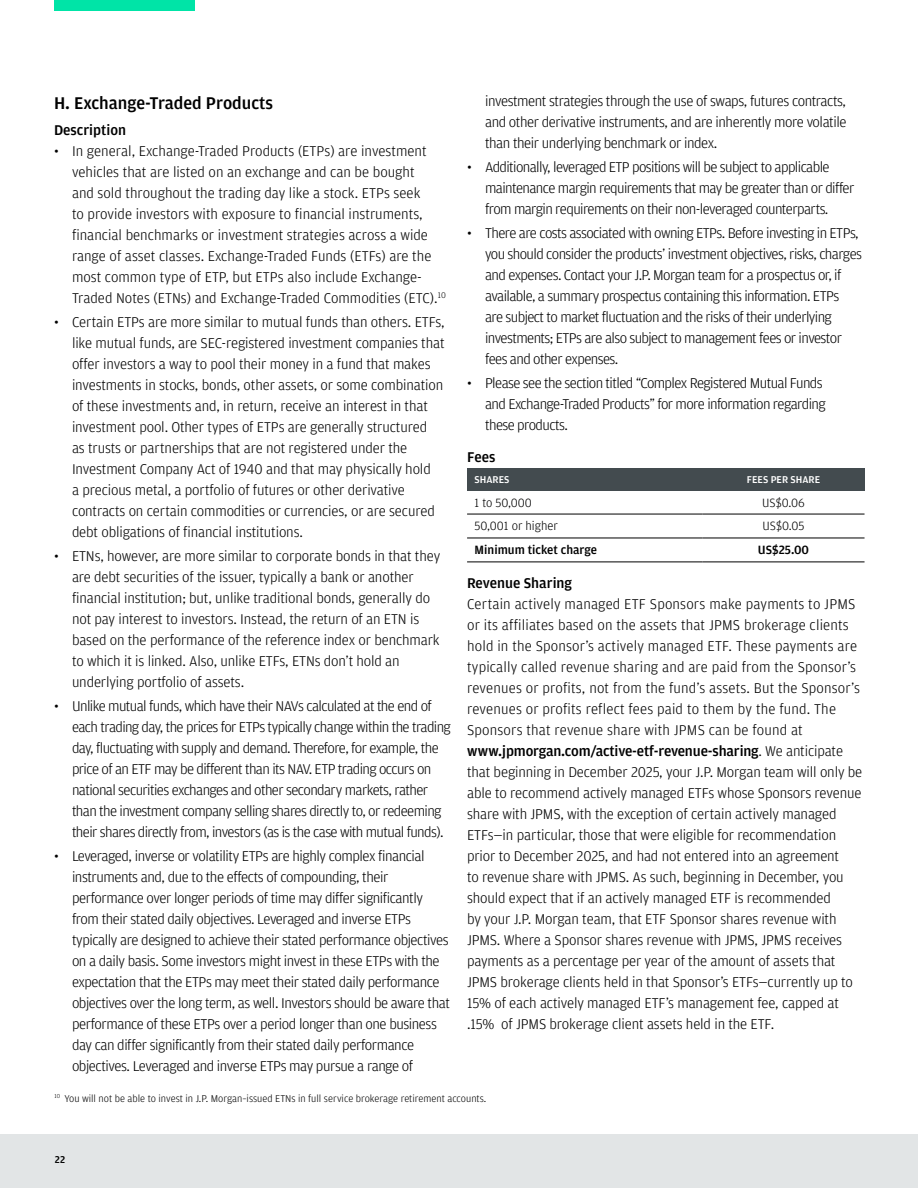
<style>
.page{position:relative;width:918px;height:1188px;background:#fff}
.page>*{position:absolute;margin:0;border:0;box-sizing:border-box;transform-origin:0 0}
.t1{font:500 18px "Amplitude";color:#000}
.t2{font:300 15px/21px "Amplitude";letter-spacing:-.01em;color:#000}
.t3{font:300 15px/21px "Amplitude";letter-spacing:-.04em;color:#000}
.t4{font:300 15px/21px "Amplitude";letter-spacing:-.03em;color:#000}
.t5{font:500 15px "Amplitude";color:#000}
.t6{font:300 12.75px "Amplitude";color:#000}
.t7{font:500 12.75px "Amplitude";color:#000}
.t8{font:300 10.5px "Amplitude";color:#000}
.t9{font:500 10.5px "Amplitude";color:#fff}
.t10{font:500 10.5px "Amplitude";color:#000}
.s1{font-weight:500}
</style>
<div class="page">
<hr style="left:467px;top:562px;width:236px;height:1px;background:#000">
<hr style="left:703px;top:562px;width:162px;height:1px;background:#000">
<hr style="left:467px;top:538px;width:236px;height:1px;background:#000">
<hr style="left:703px;top:538px;width:162px;height:1px;background:#000">
<hr style="left:467px;top:514px;width:236px;height:1px;background:#000">
<hr style="left:703px;top:514px;width:162px;height:1px;background:#000">
<div style="left:0;top:1134px;width:918px;height:54px;background:#e2e5e6"></div>
<div style="left:54px;top:0;width:140px;height:11px;background:#00e4a7"></div>
<div style="left:467px;top:468px;width:236px;height:22px;background:#434b4f"></div>
<div style="left:703px;top:468px;width:162px;height:22px;background:#434b4f"></div>
<h3 class="t1" style="left:54px;top:92px;width:221px">H. Exchange-Traded Products</h3>
<h4 class="t5" style="left:54px;top:121px;width:74px">Description</h4>
<p class="t2" style="left:72px;top:140px;width:375px;text-indent:-18px">• In general, Exchange-Traded Products (ETPs) are investment vehicles that are listed on an exchange and can be bought<br>and sold throughout the trading day like a stock. ETPs seek<br>to provide investors with exposure to financial instruments, financial benchmarks or investment strategies across a wide range of asset classes. Exchange-Traded Funds (ETFs) are the most common type of ETP, but ETPs also include Exchange-Traded Notes (ETNs) and Exchange-Traded Commodities (ETC).<sup>10</sup></p>
<p class="t2" style="left:72px;top:311px;width:374px;text-indent:-18px">• Certain ETPs are more similar to mutual funds than others. ETFs, like mutual funds, are SEC-registered investment companies that offer investors a way to pool their money in a fund that makes investments in stocks, bonds, other assets, or some combination of these investments and, in return, receive an interest in that investment pool. Other types of ETPs are generally structured<br>as trusts or partnerships that are not registered under the Investment Company Act of 1940 and that may physically hold<br>a precious metal, a portfolio of futures or other derivative contracts on certain commodities or currencies, or are secured debt obligations of financial institutions.</p>
<p class="t2" style="left:72px;top:545px;width:370px;text-indent:-18px">• ETNs, however, are more similar to corporate bonds in that they are debt securities of the issuer, typically a bank or another financial institution; but, unlike traditional bonds, generally do not pay interest to investors. Instead, the return of an ETN is based on the performance of the reference index or benchmark to which it is linked. Also, unlike ETFs, ETNs don’t hold an underlying portfolio of assets.</p>
<p class="t3" style="left:72px;top:695px;width:380px;text-indent:-18px">• Unlike mutual funds, which have their NAVs calculated at the end of each trading day, the prices for ETPs typically change within the trading day, fluctuating with supply and demand. Therefore, for example, the price of an ETF may be different than its NAV. ETP trading occurs on national securities exchanges and other secondary markets, rather than the investment company selling shares directly to, or redeeming their shares directly from, investors (as is the case with mutual funds).</p>
<p class="t4" style="left:72px;top:845px;width:380px;text-indent:-18px">• Leveraged, inverse or volatility ETPs are highly complex financial instruments and, due to the effects of compounding, their performance over longer periods of time may differ significantly from their stated daily objectives. Leveraged and inverse ETPs typically are designed to achieve their stated performance objectives on a daily basis. Some investors might invest in these ETPs with the expectation that the ETPs may meet their stated daily performance objectives over the long term, as well. Investors should be aware that performance of these ETPs over a period longer than one business day can differ significantly from their stated daily performance objectives. Leveraged and inverse ETPs may pursue a range of</p>
<p class="t2" style="left:485px;top:91px;width:363px;text-align:justify">investment strategies through the use of swaps, futures contracts, and other derivative instruments, and are inherently more volatile than their underlying benchmark or index.</p>
<p class="t3" style="left:485px;top:157px;width:371px;text-indent:-18px">• Additionally, leveraged ETP positions will be subject to applicable maintenance margin requirements that may be greater than or differ from margin requirements on their non-leveraged counterparts.</p>
<p class="t3" style="left:485px;top:223px;width:378px;text-indent:-18px">• There are costs associated with owning ETPs. Before investing in ETPs, you should consider the products’ investment objectives, risks, charges and expenses. Contact your J.P. Morgan team for a prospectus or, if available, a summary prospectus containing this information. ETPs<br>are subject to market fluctuation and the risks of their underlying investments; ETPs are also subject to management fees or investor fees and other expenses.</p>
<p class="t3" style="left:485px;top:373px;width:342px;text-indent:-18px">• Please see the section titled “Complex Registered Mutual Funds and Exchange-Traded Products” for more information regarding these products.</p>
<h4 class="t5" style="left:467px;top:448px;width:30px">Fees</h4>
<p class="t9" style="left:475px;top:473px;width:36px">SHARES</p>
<p class="t9" style="left:747px;top:473px;width:75px">FEES PER SHARE</p>
<p class="t6" style="left:475px;top:494px;width:59px">1 to 50,000</p>
<p class="t6" style="left:762px;top:494px;width:44px">US$0.06</p>
<p class="t6" style="left:475px;top:518px;width:85px">50,001 or higher</p>
<p class="t6" style="left:763px;top:518px;width:43px">US$0.05</p>
<p class="t7" style="left:475px;top:542px;width:124px">Minimum ticket charge</p>
<p class="t7" style="left:758px;top:542px;width:53px">US$25.00</p>
<h4 class="t5" style="left:467px;top:573px;width:106px">Revenue Sharing</h4>
<p class="t2" style="left:467px;top:593px;width:397px">Certain actively managed ETF Sponsors make payments to JPMS or its affiliates based on the assets that JPMS brokerage clients hold in the Sponsor’s actively managed ETF. These payments are typically called revenue sharing and are paid from the Sponsor’s revenues or profits, not from the fund’s assets. But the Sponsor’s revenues or profits reflect fees paid to them by the fund. The Sponsors that revenue share with JPMS can be found at <span class="s1">www.jpmorgan.com/active-etf-revenue-sharing</span>. We anticipate that beginning in December 2025, your J.P. Morgan team will only be able to recommend actively managed ETFs whose Sponsors revenue share with JPMS, with the exception of certain actively managed ETFs—in particular, those that were eligible for recommendation prior to December 2025, and had not entered into an agreement<br>to revenue share with JPMS. As such, beginning in December, you should expect that if an actively managed ETF is recommended<br>by your J.P. Morgan team, that ETF Sponsor shares revenue with JPMS. Where a Sponsor shares revenue with JPMS, JPMS receives payments as a percentage per year of the amount of assets that JPMS brokerage clients held in that Sponsor’s ETFs—currently up to 15% of each actively managed ETF’s management fee, capped at .15% of JPMS brokerage client assets held in the ETF.</p>
<p class="t8" style="left:54px;top:1092px;width:433px"><sup>10</sup> You will not be able to invest in J.P. Morgan–issued ETNs in full service brokerage retirement accounts.</p>
<p class="t10" style="left:55px;top:1153px;width:12px">22</p>
</div>
